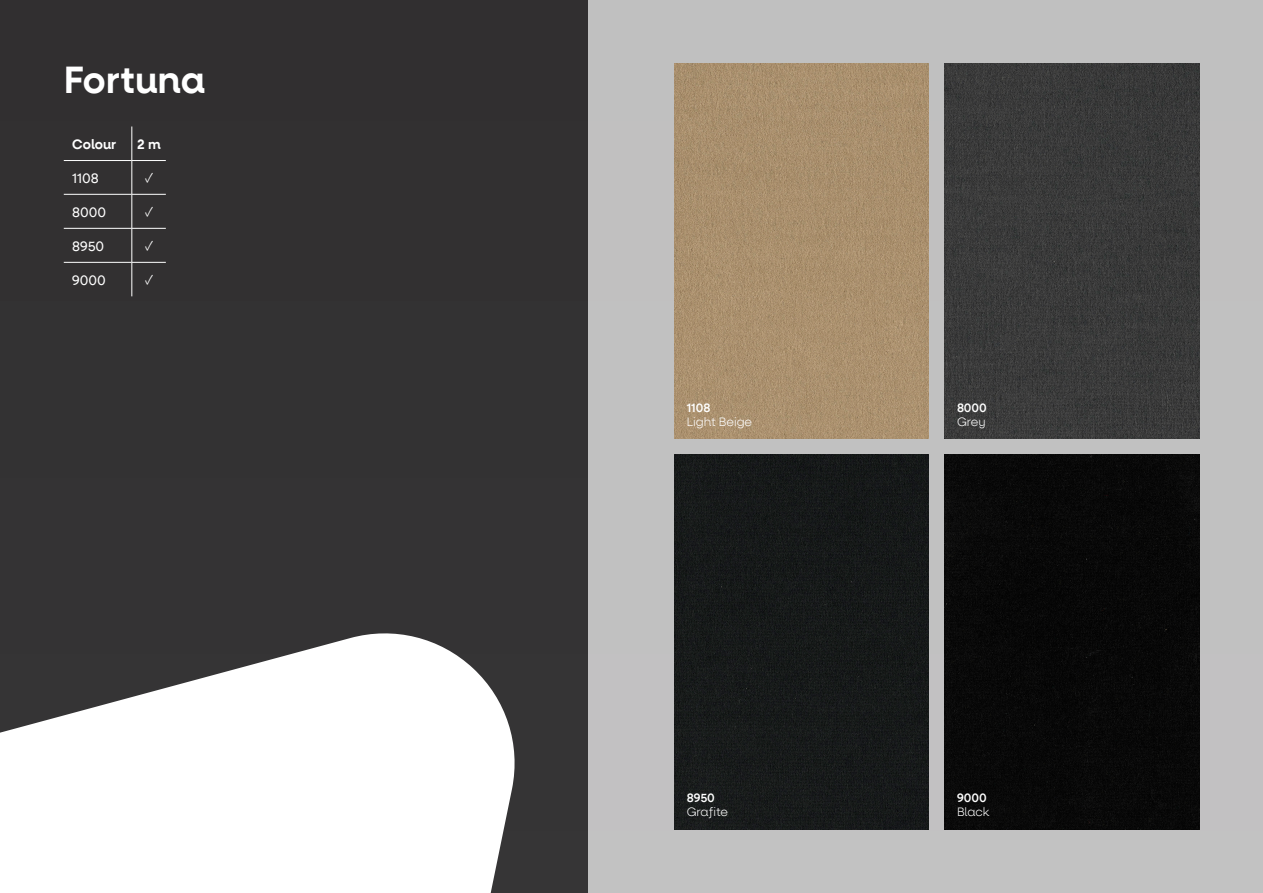
<style>
.page{position:relative;width:1263px;height:893px;background:#fff}
.page>*{position:absolute;margin:0;border:0;box-sizing:border-box;transform-origin:0 0}
.t1{font:600 37.5px "Neulis Alt";color:#fff}
.Tabel_links{font:13.5px "Neulis Alt";color:#fff}
.Tabel_titel{font:600 13.5px "Neulis Alt";color:#fff}
.Staalnaam{font:300 12px "Neulis Alt";color:#fff}
.Staalnummer{font:500 12px "Neulis Alt";color:#fff}
.Tabel_vinkje{font:300 12px "Acumin Pro";color:#fff}
</style>
<div class="page">
<div style="left:0;top:0;width:588px;height:893px;background:#333233"></div>
<div style="left:588px;top:0;width:675px;height:893px;background:#c1c1c1"></div>
<svg style="left:0;top:633px;width:515px;height:260px;fill:#fff"></svg>
<div style="left:674px;top:454px;width:255px;height:375px;background:#171919"></div>
<div style="left:944px;top:454px;width:255px;height:375px;background:#080808"></div>
<img style="left:674px;top:64px;width:255px;height:375px">
<img style="left:944px;top:64px;width:255px;height:375px">
<hr style="left:132px;top:161px;width:1px;height:33px;background:#fff">
<hr style="left:132px;top:194px;width:34px;height:1px;background:#fff">
<hr style="left:132px;top:194px;width:1px;height:34px;background:#fff">
<hr style="left:132px;top:228px;width:34px;height:1px;background:#fff">
<hr style="left:132px;top:228px;width:1px;height:34px;background:#fff">
<hr style="left:132px;top:262px;width:34px;height:1px;background:#fff">
<hr style="left:132px;top:263px;width:1px;height:33px;background:#fff">
<hr style="left:132px;top:126px;width:1px;height:34px;background:#fff">
<hr style="left:64px;top:160px;width:68px;height:1px;background:#fff">
<hr style="left:132px;top:160px;width:34px;height:1px;background:#fff">
<hr style="left:64px;top:194px;width:68px;height:1px;background:#fff">
<hr style="left:64px;top:228px;width:68px;height:1px;background:#fff">
<hr style="left:64px;top:262px;width:68px;height:1px;background:#fff">
<h1 class="t1" style="left:64px;top:58px;width:143px">Fortuna</h1>
<p class="Tabel_titel" style="left:72px;top:136px;width:46px">Colour</p>
<p class="Tabel_titel" style="left:137px;top:136px;width:25px">2 m</p>
<p class="Tabel_links" style="left:72px;top:170px;width:28px">1108</p>
<p class="Tabel_vinkje" style="left:145px;top:169px;width:10px">✓</p>
<p class="Tabel_links" style="left:72px;top:204px;width:35px">8000</p>
<p class="Tabel_vinkje" style="left:145px;top:203px;width:10px">✓</p>
<p class="Tabel_links" style="left:72px;top:238px;width:33px">8950</p>
<p class="Tabel_vinkje" style="left:145px;top:237px;width:10px">✓</p>
<p class="Tabel_links" style="left:72px;top:272px;width:35px">9000</p>
<p class="Tabel_vinkje" style="left:145px;top:271px;width:10px">✓</p>
<p class="Staalnummer" style="left:687px;top:401px;width:25px">1108</p>
<p class="Staalnaam" style="left:687px;top:415px;width:67px">Light Beige</p>
<p class="Staalnummer" style="left:687px;top:791px;width:30px">8950</p>
<p class="Staalnaam" style="left:687px;top:806px;width:43px">Grafite</p>
<p class="Staalnummer" style="left:957px;top:401px;width:31px">8000</p>
<p class="Staalnaam" style="left:957px;top:415px;width:30px">Grey</p>
<p class="Staalnummer" style="left:957px;top:791px;width:31px">9000</p>
<p class="Staalnaam" style="left:957px;top:806px;width:34px">Black</p>
</div>
